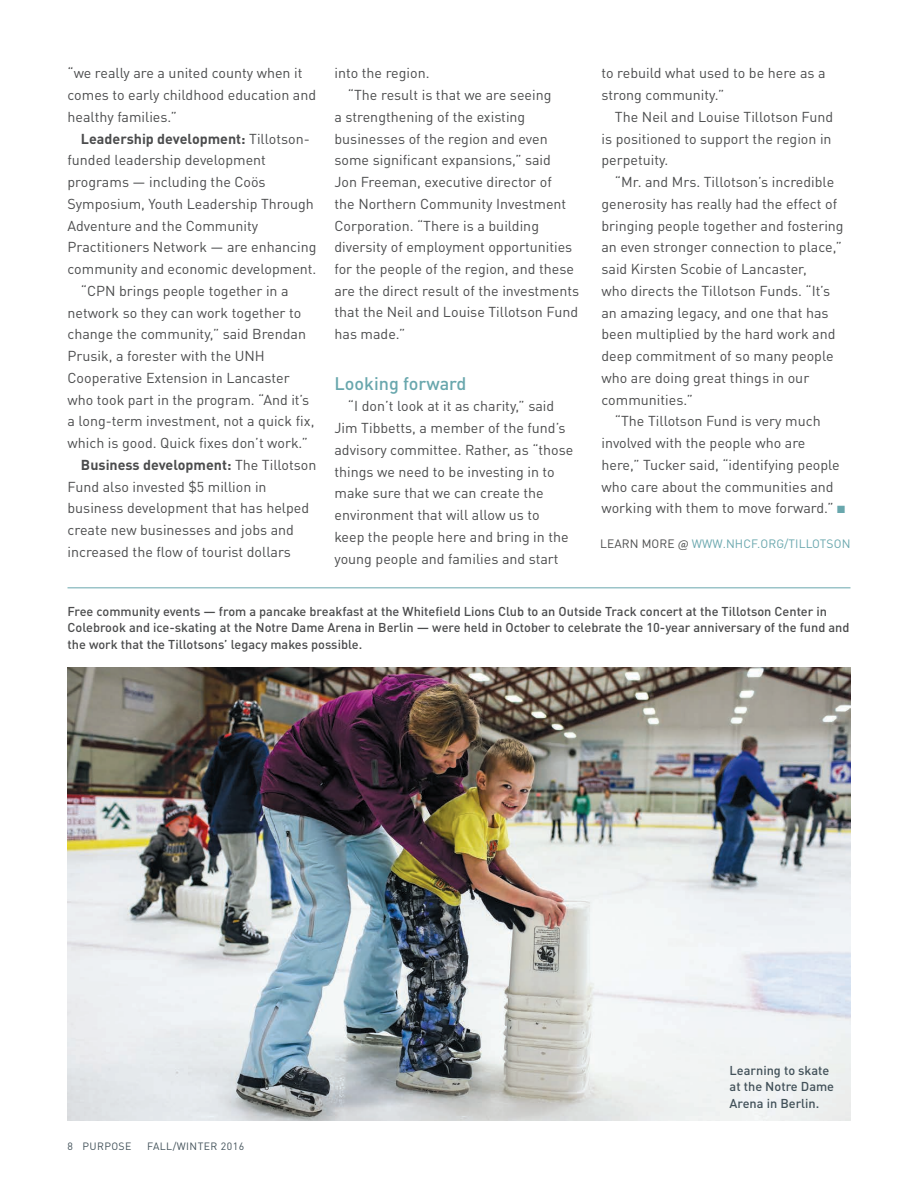
<style>
.page{position:relative;width:918px;height:1188px;background:#fff}
.page>*{position:absolute;margin:0;border:0;box-sizing:border-box;transform-origin:0 0}
.t1{font:500 18px "DIN Pro";color:#69a7ad}
.t2{font:14.25px/21.8px "DIN Pro";color:#4b4c4d}
.t3{font:700 14.25px "DIN Pro";color:#4b4c4d}
.t4{font:500 12.75px/16.5px "DIN Pro";color:#4b4c4d}
.t5{font:500 12.75px/16.5px "DIN Pro";color:#425159}
.t6{font:12px "DIN Pro";letter-spacing:.01em;color:#69a7ad}
.t7{font:10.5px "DIN Pro";letter-spacing:.04em;color:#425159}
.s1{font-weight:400}
.s2{color:#69a7ad}
.s3{color:#4b4c4d}
.s4{font-family:"Officina Serif";color:#4b4c4d}
</style>
<div class="page">
<hr style="left:917px;top:0;width:1px;height:1188px;background:#425159">
<hr style="left:917px;top:0;width:1px;height:577px;background:#d1d2d4">
<hr style="left:917px;top:252px;width:1px;height:325px;background:#231f20">
<img style="left:68px;top:667px;width:782px;height:453px">
<hr style="left:68px;top:587px;width:782px;height:1px;background:#69a7ad">
<p class="t2" style="left:68px;top:61px;width:250px">“we really are a united county when it comes to early childhood education and healthy families.”</p>
<p class="t3" style="left:81px;top:127px;width:230px">Leadership development: <span class="s1">Tillotson-</span></p>
<p class="t2" style="left:68px;top:148px;width:200px">funded leadership development</p>
<p class="t2" style="left:68px;top:170px;width:200px">programs — including the Coös</p>
<p class="t2" style="left:68px;top:191px;width:248px">Symposium, Youth Leadership Through</p>
<p class="t2" style="left:68px;top:213px;width:192px">Adventure and the Community</p>
<p class="t2" style="left:68px;top:235px;width:251px">Practitioners Network — are enhancing</p>
<p class="t2" style="left:68px;top:257px;width:251px">community and economic development.</p>
<p class="t2" style="left:81px;top:278px;width:209px">“CPN brings people together in a</p>
<p class="t2" style="left:68px;top:300px;width:235px">network so they can work together to</p>
<p class="t2" style="left:68px;top:322px;width:240px">change the community,” said Brendan</p>
<p class="t2" style="left:68px;top:344px;width:199px">Prusik, a forester with the UNH</p>
<p class="t2" style="left:68px;top:365px;width:224px">Cooperative Extension in Lancaster</p>
<p class="t2" style="left:68px;top:387px;width:243px">who took part in the program. “And it’s</p>
<p class="t2" style="left:68px;top:409px;width:248px">a long-term investment, not a quick fix,</p>
<p class="t2" style="left:68px;top:431px;width:242px">which is good. Quick fixes don’t work.”</p>
<p class="t3" style="left:81px;top:453px;width:237px">Business development: <span class="s1">The Tillotson</span></p>
<p class="t2" style="left:68px;top:474px;width:201px">Fund also invested $5 million in</p>
<p class="t2" style="left:68px;top:496px;width:243px">business development that has helped</p>
<p class="t2" style="left:68px;top:518px;width:228px">create new businesses and jobs and</p>
<p class="t2" style="left:68px;top:539px;width:225px">increased the flow of tourist dollars</p>
<p class="t2" style="left:335px;top:61px;width:97px">into the region.</p>
<p class="t2" style="left:348px;top:83px;width:205px">“The result is that we are seeing</p>
<p class="t2" style="left:335px;top:104px;width:192px">a strengthening of the existing</p>
<p class="t2" style="left:335px;top:126px;width:215px">businesses of the region and even</p>
<p class="t2" style="left:335px;top:148px;width:218px">some significant expansions,” said</p>
<p class="t2" style="left:335px;top:170px;width:219px">Jon Freeman, executive director of</p>
<p class="t2" style="left:335px;top:191px;width:233px">the Northern Community Investment</p>
<p class="t2" style="left:335px;top:213px;width:206px">Corporation. “There is a building</p>
<p class="t2" style="left:335px;top:235px;width:239px">diversity of employment opportunities</p>
<p class="t2" style="left:335px;top:257px;width:241px">for the people of the region, and these</p>
<p class="t2" style="left:335px;top:278px;width:246px">are the direct result of the investments</p>
<p class="t2" style="left:335px;top:300px;width:245px">that the Neil and Louise Tillotson Fund</p>
<p class="t2" style="left:335px;top:322px;width:72px">has made.”</p>
<p class="t1" style="left:334px;top:369px;width:134px">Looking forward</p>
<p class="t2" style="left:334px;top:394px;width:240px;text-indent:13px">“I don’t look at it as charity,” said Jim Tibbetts, a member of the fund’s advisory committee. Rather, as “those things we need to be investing in to make sure that we can create the environment that will allow us to<br>keep the people here and bring in the young people and families and start</p>
<p class="t2" style="left:602px;top:61px;width:226px">to rebuild what used to be here as a strong community.”</p>
<p class="t2" style="left:602px;top:104px;width:233px;text-align:justify;text-indent:13px">The Neil and Louise Tillotson Fund is positioned to support the region in perpetuity.</p>
<p class="t2" style="left:615px;top:170px;width:221px">“Mr. and Mrs. Tillotson’s incredible</p>
<p class="t2" style="left:602px;top:191px;width:237px">generosity has really had the effect of</p>
<p class="t2" style="left:602px;top:213px;width:244px">bringing people together and fostering</p>
<p class="t2" style="left:602px;top:235px;width:242px">an even stronger connection to place,”</p>
<p class="t2" style="left:602px;top:257px;width:207px">said Kirsten Scobie of Lancaster,</p>
<p class="t2" style="left:602px;top:278px;width:230px">who directs the Tillotson Funds. “It’s</p>
<p class="t2" style="left:602px;top:300px;width:229px">an amazing legacy, and one that has</p>
<p class="t2" style="left:602px;top:322px;width:235px">been multiplied by the hard work and</p>
<p class="t2" style="left:602px;top:344px;width:234px">deep commitment of so many people</p>
<p class="t2" style="left:602px;top:365px;width:209px">who are doing great things in our</p>
<p class="t2" style="left:602px;top:387px;width:93px">communities.”</p>
<p class="t2" style="left:615px;top:409px;width:207px">“The Tillotson Fund is very much</p>
<p class="t2" style="left:602px;top:431px;width:205px">involved with the people who are</p>
<p class="t2" style="left:602px;top:452px;width:240px">here,” Tucker said, “identifying people</p>
<p class="t2" style="left:602px;top:474px;width:234px">who care about the communities and</p>
<p class="t2" style="left:602px;top:496px;width:245px">working with them to move forward.” <span class="s2">■</span></p>
<p class="t6" style="left:600px;top:534px;width:252px"><span class="s3">LEARN MORE</span> <span class="s4">@</span> WWW.NHCF.ORG/TILLOTSON</p>
<p class="t4" style="left:68px;top:601px;width:784px">Free community events — from a pancake breakfast at the Whitefield Lions Club to an Outside Track concert at the Tillotson Center in<br>Colebrook and ice-skating at the Notre Dame Arena in Berlin — were held in October to celebrate the 10-year anniversary of the fund and the work that the Tillotsons’ legacy makes possible.</p>
<p class="t7" style="left:68px;top:1138px;width:66px">8 PURPOSE</p>
<p class="t7" style="left:147px;top:1138px;width:99px">FALL/WINTER 2016</p>
<p class="t5" style="left:730px;top:1060px;width:106px">Learning to skate at the Notre Dame<br>Arena in Berlin.</p>
</div>
